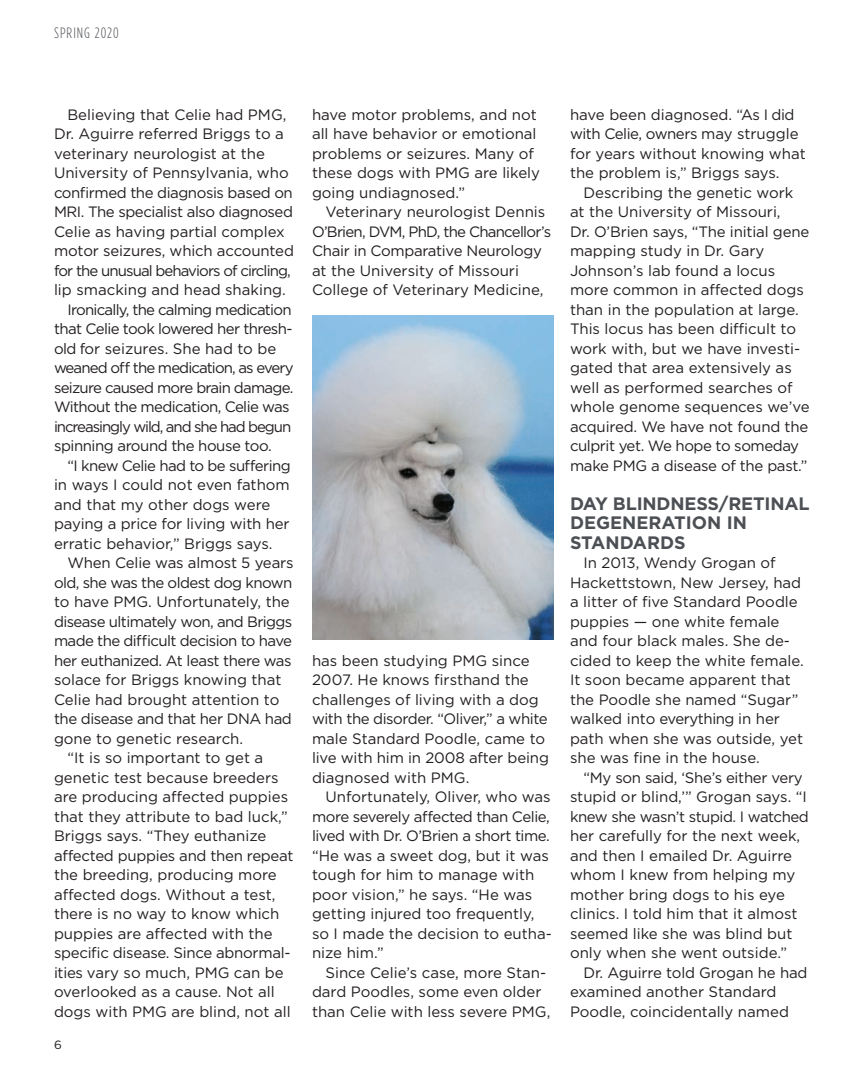
<style>
.page{position:relative;width:864px;height:1080px;background:#fff}
.page>*{position:absolute;margin:0;border:0;box-sizing:border-box;transform-origin:0 0}
.t1{font:700 18px/19.5px "Gotham";letter-spacing:-.01em;color:#4c4f54}
.t2{font:15px/19.5px "Gotham";color:#231f20}
.t3{font:15px "Gotham";letter-spacing:-.04em;color:#231f20}
.t4{font:15px "Gotham";letter-spacing:-.03em;color:#231f20}
.t5{font:15px "Gotham";letter-spacing:-.06em;color:#231f20}
.t6{font:15px "Gotham";letter-spacing:-.05em;color:#231f20}
.t7{font:15px "Gotham";letter-spacing:-.02em;color:#231f20}
.t8{font:15px "Gotham";letter-spacing:-.07em;color:#231f20}
.t9{font:300 15px "Gotham Condensed";letter-spacing:.07em;color:#4c4f54}
.t10{font:12px "Gotham";color:#231f20}
</style>
<div class="page">
<img style="left:312px;top:315px;width:241px;height:324px">
<p class="t9" style="left:54px;top:24px;width:66px">SPRING 2020</p>
<p class="t2" style="left:68px;top:105px;width:220px">Believing that Celie had PMG,</p>
<p class="t2" style="left:54px;top:124px;width:231px">Dr. Aguirre referred Briggs to a</p>
<p class="t2" style="left:54px;top:144px;width:212px">veterinary neurologist at the</p>
<p class="t2" style="left:54px;top:163px;width:236px">University of Pennsylvania, who</p>
<p class="t4" style="left:54px;top:183px;width:240px">confirmed the diagnosis based on</p>
<p class="t4" style="left:54px;top:203px;width:241px">MRI. The specialist also diagnosed</p>
<p class="t2" style="left:54px;top:222px;width:232px">Celie as having partial complex</p>
<p class="t2" style="left:54px;top:241px;width:241px">motor seizures, which accounted</p>
<p class="t5" style="left:54px;top:261px;width:238px">for the unusual behaviors of circling,</p>
<p class="t2" style="left:54px;top:280px;width:233px">lip smacking and head shaking.</p>
<p class="t6" style="left:68px;top:300px;width:226px">Ironically, the calming medication</p>
<p class="t3" style="left:54px;top:320px;width:240px">that Celie took lowered her thresh-</p>
<p class="t2" style="left:54px;top:339px;width:224px">old for seizures. She had to be</p>
<p class="t5" style="left:54px;top:359px;width:241px">weaned off the medication, as every</p>
<p class="t6" style="left:54px;top:378px;width:241px">seizure caused more brain damage.</p>
<p class="t3" style="left:54px;top:398px;width:237px">Without the medication, Celie was</p>
<p class="t8" style="left:54px;top:417px;width:239px">increasingly wild, and she had begun</p>
<p class="t4" style="left:54px;top:437px;width:219px">spinning around the house too.</p>
<p class="t3" style="left:68px;top:456px;width:225px">“I knew Celie had to be suffering</p>
<p class="t2" style="left:54px;top:475px;width:237px">in ways I could not even fathom</p>
<p class="t2" style="left:54px;top:495px;width:218px">and that my other dogs were</p>
<p class="t2" style="left:54px;top:514px;width:237px">paying a price for living with her</p>
<p class="t2" style="left:54px;top:534px;width:220px">erratic behavior,” Briggs says.</p>
<p class="t2" style="left:68px;top:553px;width:228px">When Celie was almost 5 years</p>
<p class="t3" style="left:54px;top:573px;width:240px">old, she was the oldest dog known</p>
<p class="t2" style="left:54px;top:592px;width:237px">to have PMG. Unfortunately, the</p>
<p class="t3" style="left:54px;top:612px;width:240px">disease ultimately won, and Briggs</p>
<p class="t3" style="left:54px;top:632px;width:240px">made the difficult decision to have</p>
<p class="t4" style="left:54px;top:651px;width:239px">her euthanized. At least there was</p>
<p class="t2" style="left:54px;top:670px;width:229px">solace for Briggs knowing that</p>
<p class="t2" style="left:54px;top:690px;width:227px">Celie had brought attention to</p>
<p class="t4" style="left:54px;top:710px;width:239px">the disease and that her DNA had</p>
<p class="t2" style="left:54px;top:729px;width:191px">gone to genetic research.</p>
<p class="t2" style="left:68px;top:748px;width:197px">“It is so important to get a</p>
<p class="t2" style="left:54px;top:768px;width:226px">genetic test because breeders</p>
<p class="t2" style="left:54px;top:787px;width:236px">are producing affected puppies</p>
<p class="t2" style="left:54px;top:807px;width:235px">that they attribute to bad luck,”</p>
<p class="t2" style="left:54px;top:826px;width:214px">Briggs says. “They euthanize</p>
<p class="t7" style="left:54px;top:846px;width:241px">affected puppies and then repeat</p>
<p class="t2" style="left:54px;top:865px;width:224px">the breeding, producing more</p>
<p class="t2" style="left:54px;top:885px;width:223px">affected dogs. Without a test,</p>
<p class="t2" style="left:54px;top:904px;width:227px">there is no way to know which</p>
<p class="t2" style="left:54px;top:924px;width:220px">puppies are affected with the</p>
<p class="t7" style="left:54px;top:944px;width:238px">specific disease. Since abnormal-</p>
<p class="t2" style="left:54px;top:963px;width:231px">ities vary so much, PMG can be</p>
<p class="t2" style="left:54px;top:982px;width:222px">overlooked as a cause. Not all</p>
<p class="t2" style="left:54px;top:1002px;width:238px">dogs with PMG are blind, not all</p>
<p class="t10" style="left:54px;top:1037px;width:9px">6</p>
<p class="t2" style="left:312px;top:105px;width:230px">have motor problems, and not all have behavior or emotional problems or seizures. Many of these dogs with PMG are likely going undiagnosed.”</p>
<p class="t2" style="left:312px;top:202px;width:241px;text-indent:13px">Veterinary neurologist Dennis<br>O’Brien, DVM, PhD, the Chancellor’s<br>Chair in Comparative Neurology at the University of Missouri<br>College of Veterinary Medicine,</p>
<p class="t2" style="left:312px;top:651px;width:238px">has been studying PMG since<br>2007. He knows firsthand the challenges of living with a dog with the disorder. “Oliver,” a white male Standard Poodle, came to live with him in 2008 after being diagnosed with PMG.</p>
<p class="t2" style="left:312px;top:787px;width:241px;text-indent:13px">Unfortunately, Oliver, who was more severely affected than Celie, lived with Dr. O’Brien a short time. “He was a sweet dog, but it was tough for him to manage with poor vision,” he says. “He was getting injured too frequently, so I made the decision to eutha&shy;nize him.”</p>
<p class="t2" style="left:312px;top:963px;width:240px;text-indent:13px">Since Celie’s case, more Stan&shy;dard Poodles, some even older than Celie with less severe PMG,</p>
<p class="t2" style="left:570px;top:105px;width:237px">have been diagnosed. “As I did with Celie, owners may struggle for years without knowing what the problem is,” Briggs says.</p>
<p class="t2" style="left:570px;top:183px;width:241px;text-indent:14px">Describing the genetic work at the University of Missouri,<br>Dr. O’Brien says, “The initial gene mapping study in Dr. Gary<br>Johnson’s lab found a locus more common in affected dogs than in the population at large.<br>This locus has been difficult to work with, but we have investi&shy;gated that area extensively as well as performed searches of whole genome sequences we’ve acquired. We have not found the culprit yet. We hope to someday make PMG a disease of the past.”</p>
<p class="t1" style="left:570px;top:494px;width:241px">DAY BLINDNESS/RETINAL<br>DEGENERATION IN<br>STANDARDS</p>
<p class="t2" style="left:570px;top:553px;width:235px;text-indent:14px">In 2013, Wendy Grogan of<br>Hackettstown, New Jersey, had a litter of five Standard Poodle puppies — one white female and four black males. She de&shy;cided to keep the white female.<br>It soon became apparent that the Poodle she named “Sugar” walked into everything in her path when she was outside, yet she was fine in the house.</p>
<p class="t2" style="left:570px;top:768px;width:240px;text-indent:14px">“My son said, ‘She’s either very stupid or blind,’” Grogan says. “I knew she wasn’t stupid. I watched her carefully for the next week, and then I emailed Dr. Aguirre whom I knew from helping my mother bring dogs to his eye clinics. I told him that it almost seemed like she was blind but only when she went outside.”</p>
<p class="t2" style="left:570px;top:963px;width:239px;text-indent:14px">Dr. Aguirre told Grogan he had examined another Standard<br>Poodle, coincidentally named</p>
</div>
